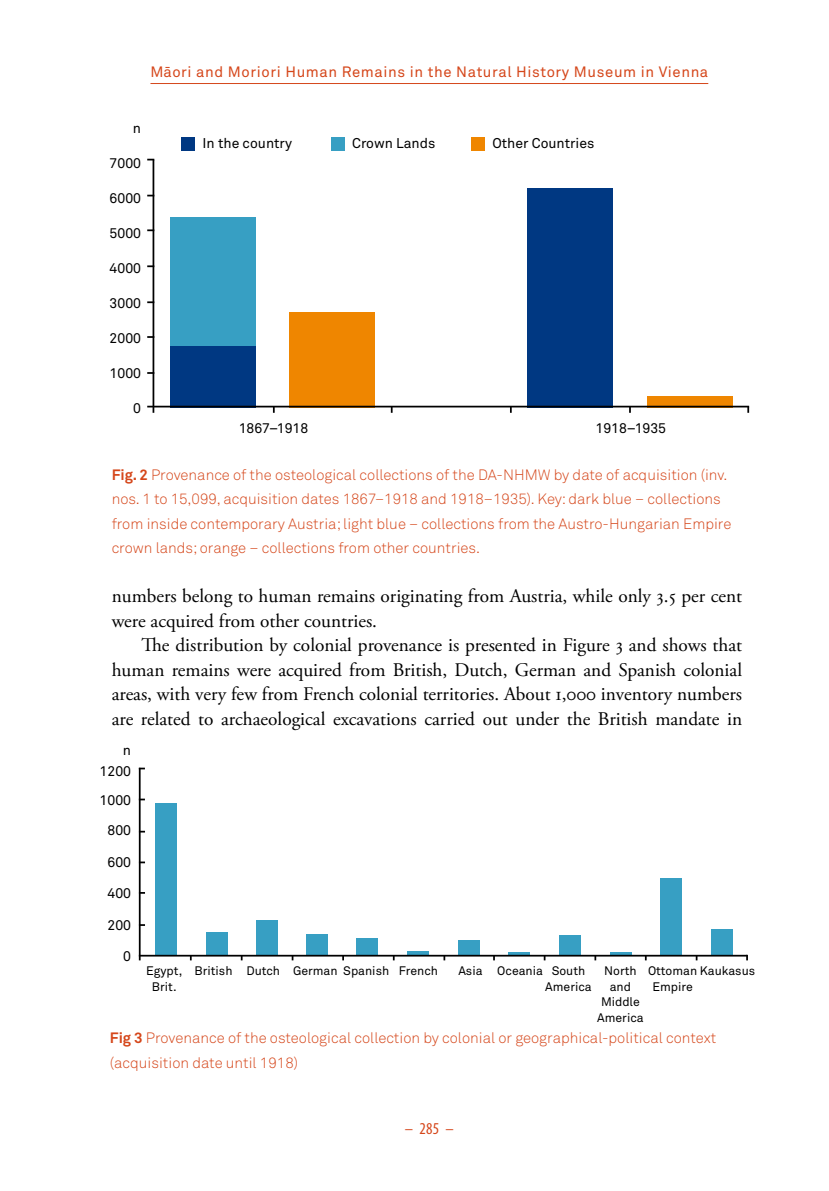
<style>
.page{position:relative;width:829px;height:1191px;background:#fff}
.page>*{position:absolute;margin:0;border:0;box-sizing:border-box;transform-origin:0 0}
.t1{font:19.25px/24.5px "Adobe Garamond Pro";color:#000}
.t2{font:condensed 16.62px "Myriad Pro";color:#d5461a}
.t3{font:300 14.88px/24.5px "Akkurat";color:#d5461a}
.t4{font:14.88px "Akkurat";letter-spacing:.04em;color:#d5461a}
.t5{font:14px/21px "Akkurat";color:#000;text-align:right}
.t6{font:12.25px/15.8px "Akkurat";color:#000}
.s1{font-weight:700}
</style>
<div class="page">
<div style="left:646px;top:396px;width:86px;height:11px;background:#ef8600"></div>
<div style="left:527px;top:188px;width:86px;height:219px;background:#003882"></div>
<div style="left:289px;top:312px;width:86px;height:95px;background:#ef8600"></div>
<div style="left:170px;top:217px;width:86px;height:190px;background:#379fc3"></div>
<div style="left:170px;top:346px;width:86px;height:61px;background:#003882"></div>
<hr style="left:152px;top:160px;width:2px;height:253px;background:#000">
<hr style="left:147px;top:406px;width:602px;height:1px;background:#000">
<svg style="left:147px;top:372px;width:6px;height:2px"></svg>
<svg style="left:147px;top:336px;width:6px;height:2px"></svg>
<svg style="left:273px;top:407px;width:2px;height:6px"></svg>
<svg style="left:747px;top:407px;width:2px;height:6px"></svg>
<div style="left:181px;top:137px;width:14px;height:13px;background:#003882"></div>
<div style="left:331px;top:137px;width:14px;height:13px;background:#379fc3"></div>
<div style="left:471px;top:137px;width:14px;height:13px;background:#ef8600"></div>
<div style="left:155px;top:803px;width:22px;height:152px;background:#379fc3"></div>
<div style="left:206px;top:932px;width:21px;height:23px;background:#379fc3"></div>
<div style="left:256px;top:920px;width:21px;height:35px;background:#379fc3"></div>
<div style="left:306px;top:934px;width:22px;height:21px;background:#379fc3"></div>
<div style="left:356px;top:938px;width:22px;height:17px;background:#379fc3"></div>
<hr style="left:407px;top:951px;width:22px;height:4px;background:#379fc3">
<div style="left:457px;top:940px;width:22px;height:15px;background:#379fc3"></div>
<hr style="left:508px;top:952px;width:22px;height:3px;background:#379fc3">
<div style="left:559px;top:935px;width:22px;height:20px;background:#379fc3"></div>
<hr style="left:609px;top:952px;width:22px;height:3px;background:#379fc3">
<div style="left:660px;top:878px;width:21px;height:77px;background:#379fc3"></div>
<div style="left:710px;top:929px;width:22px;height:26px;background:#379fc3"></div>
<hr style="left:139px;top:768px;width:2px;height:192px;background:#000">
<hr style="left:139px;top:954px;width:608px;height:2px;background:#000">
<hr style="left:150px;top:83px;width:558px;height:1px;background:#d5461a">
<p class="t4" style="left:150px;top:63px;width:559px">M¯aori and Moriori Human Remains in the Natural History Museum in Vienna</p>
<p class="t5" style="left:133px;top:118px;width:10px">n</p>
<p class="t5" style="left:110px;top:153px;width:33px">7000</p>
<p class="t5" style="left:110px;top:188px;width:33px">6000</p>
<p class="t5" style="left:110px;top:223px;width:33px">5000</p>
<p class="t5" style="left:110px;top:258px;width:33px">4000</p>
<p class="t5" style="left:110px;top:293px;width:33px">3000</p>
<p class="t5" style="left:110px;top:328px;width:33px">2000</p>
<p class="t5" style="left:110px;top:363px;width:33px">1000</p>
<p class="t5" style="left:133px;top:398px;width:9px">0</p>
<p class="t5" style="left:202px;top:133px;width:91px">In the country</p>
<p class="t5" style="left:352px;top:133px;width:85px">Crown Lands</p>
<p class="t5" style="left:492px;top:133px;width:103px">Other Countries</p>
<p class="t5" style="left:239px;top:417px;width:71px">1867–1918</p>
<p class="t5" style="left:595px;top:417px;width:72px">1918–1935</p>
<p class="t3" style="left:112px;top:462px;width:621px"><span class="s1">Fig. 2</span> Provenance of the osteological collections of the DA-NHMW by date of acquisition (inv. nos. 1 to 15,099, acquisition dates 1867–1918 and 1918–1935). Key: dark blue – collections from inside contemporary Austria; light blue – collections from the Austro-Hungarian Empire crown lands; orange – collections from other countries.</p>
<p class="t1" style="left:112px;top:584px;width:631px">numbers belong to human remains originating from Austria, while only 3.5 per cent were acquired from other countries.</p>
<p class="t1" style="left:112px;top:633px;width:632px;text-align:justify;text-indent:30px">The distribution by colonial provenance is presented in Figure 3 and shows that human remains were acquired from British, Dutch, German and Spanish colonial areas, with very few from French colonial territories. About 1,000 inventory numbers are related to archaeological excavations carried out under the British mandate in</p>
<p class="t5" style="left:100px;top:739px;width:33px">n<br>1200</p>
<p class="t5" style="left:100px;top:786px;width:33px;line-height:29.8px;text-align:center">1000<br>800</p>
<p class="t5" style="left:107px;top:851px;width:25px">600</p>
<p class="t5" style="left:107px;top:883px;width:25px">400</p>
<p class="t5" style="left:107px;top:914px;width:25px">200</p>
<p class="t5" style="left:123px;top:946px;width:9px">0</p>
<p class="t6" style="left:152px;top:963px;width:82px;text-indent:-6px">Egypt, British<br>Brit.</p>
<p class="t6" style="left:246px;top:963px;width:193px">Dutch German Spanish French</p>
<p class="t6" style="left:545px;top:963px;width:48px;text-indent:-87px">Asia Oceania South<br>America</p>
<p class="t6" style="left:597px;top:963px;width:48px;text-align:center">North and<br>Middle<br>America</p>
<p class="t6" style="left:652px;top:963px;width:104px;text-indent:-4px">Ottoman Kaukasus<br>Empire</p>
<p class="t3" style="left:110px;top:1025px;width:607px"><span class="s1">Fig 3</span> Provenance of the osteological collection by colonial or geographical-political context (acquisition date until 1918)</p>
<p class="t2" style="left:405px;top:1119px;width:50px">– 285 –</p>
</div>
